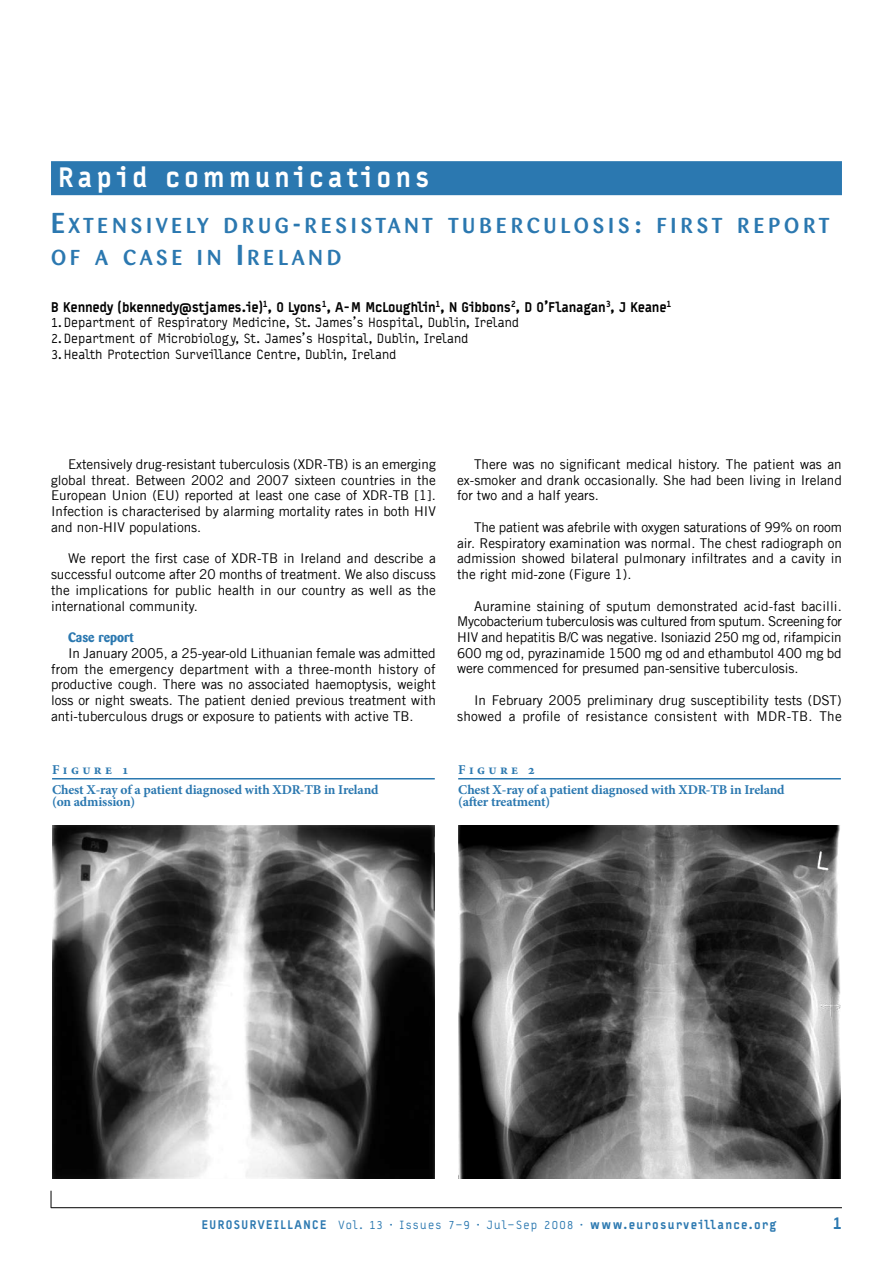
<style>
.page{position:relative;width:893px;height:1263px;background:#fff}
.page>*{position:absolute;margin:0;border:0;box-sizing:border-box;transform-origin:0 0}
.t1{font:900 27px "Typestar";letter-spacing:.155em;color:#fff}
.t2{font:500 21.3px/31.5px "Barmeno";letter-spacing:.195em;color:#2b78b0}
.t3{font:900 16.5px "Typestar";color:#2b78b0}
.t4{font:13.5px/15.8px "Trade Gothic LT";color:#000;text-align:justify}
.t5{font:13.5px "Typestar";letter-spacing:-.015em;color:#000}
.t6{font:700 13.5px/20.5px "Minion Pro";letter-spacing:-.01em;color:#2b78b0}
.t7{font:900 13.5px "Typestar";letter-spacing:-.02em;color:#000}
.t8{font:700 13.5px "Barmeno";color:#2b78b0}
.t9{font:900 12px "Typestar";letter-spacing:.115em;color:#2b78b0}
.s1{font-size:28.5px}
.s2{font-weight:400}
</style>
<div class="page">
<hr style="left:51px;top:1207px;width:791px;height:1px;background:#000">
<svg style="left:51px;top:1191px;width:1px;height:17px"></svg>
<div style="left:51px;top:161px;width:791px;height:34px;background:#2b78b0"></div>
<hr style="left:52px;top:778px;width:383px;height:1px;background:#2b78b0">
<img style="left:52px;top:825px;width:383px;height:353px">
<hr style="left:458px;top:778px;width:383px;height:1px;background:#2b78b0">
<img style="left:458px;top:825px;width:383px;height:353px">
<h1 class="t1" style="left:58px;top:160px;width:373px">Rapid communications</h1>
<h2 class="t2" style="left:51px;top:210px;width:780px"><span class="s1">E</span>XTENSIVELY DRUG<span class="s1">-</span>RESISTANT TUBERCULOSIS<span class="s1">:</span> FIRST REPORT<br>OF A CASE IN <span class="s1">I</span>RELAND</h2>
<p class="t7" style="left:51px;top:298px;width:622px">B Kennedy (bkennedy@stjames.ie)<sup>1</sup>, O Lyons<sup>1</sup>, A-M McLoughlin<sup>1</sup>, N Gibbons<sup>2</sup>, D O’Flanagan<sup>3</sup>, J Keane<sup>1</sup></p>
<p class="t5" style="left:51px;top:315px;width:470px">1. Department of Respiratory Medicine, St. James’s Hospital, Dublin, Ireland</p>
<p class="t5" style="left:51px;top:331px;width:419px">2. Department of Microbiology, St. James’s Hospital, Dublin, Ireland</p>
<p class="t5" style="left:51px;top:347px;width:347px">3. Health Protection Surveillance Centre, Dublin, Ireland</p>
<p class="t4" style="left:51px;top:456px;width:386px;text-indent:17px">Extensively drug-resistant tuberculosis (XDR-TB) is an emerging global threat. Between 2002 and 2007 sixteen countries in the European Union (EU) reported at least one case of XDR-TB [1].<br>Infection is characterised by alarming mortality rates in both HIV and non-HIV populations.</p>
<p class="t4" style="left:51px;top:551px;width:386px;text-indent:17px">We report the first case of XDR-TB in Ireland and describe a successful outcome after 20 months of treatment. We also discuss the implications for public health in our country as well as the international community.</p>
<p class="t8" style="left:68px;top:629px;width:67px">Case report</p>
<p class="t4" style="left:51px;top:645px;width:386px;text-indent:17px">In January 2005, a 25-year-old Lithuanian female was admitted from the emergency department with a three-month history of productive cough. There was no associated haemoptysis, weight loss or night sweats. The patient denied previous treatment with anti-tuberculous drugs or exposure to patients with active TB.</p>
<p class="t6" style="left:52px;top:759px;width:328px">Figure 1<br>Chest X-ray of a patient diagnosed with XDR-TB in Ireland</p>
<p class="t6" style="left:52px;top:791px;width:85px">(on admission)</p>
<p class="t4" style="left:457px;top:456px;width:386px;text-indent:17px">There was no significant medical history. The patient was an ex-smoker and drank occasionally. She had been living in Ireland for two and a half years.</p>
<p class="t4" style="left:457px;top:519px;width:386px;text-indent:17px">The patient was afebrile with oxygen saturations of 99% on room air. Respiratory examination was normal. The chest radiograph on admission showed bilateral pulmonary infiltrates and a cavity in the right mid-zone (Figure 1).</p>
<p class="t4" style="left:457px;top:598px;width:386px;text-indent:17px">Auramine staining of sputum demonstrated acid-fast bacilli.<br>Mycobacterium tuberculosis was cultured from sputum. Screening for HIV and hepatitis B/C was negative. Isoniazid 250 mg od, rifampicin 600 mg od, pyrazinamide 1500 mg od and ethambutol 400 mg bd were commenced for presumed pan-sensitive tuberculosis.</p>
<p class="t4" style="left:457px;top:692px;width:386px;text-align:right">In February 2005 preliminary drug susceptibility tests (DST) showed a profile of resistance consistent with MDR-TB. The</p>
<p class="t6" style="left:458px;top:759px;width:328px">Figure 2<br>Chest X-ray of a patient diagnosed with XDR-TB in Ireland</p>
<p class="t6" style="left:458px;top:791px;width:94px">(after treatment)</p>
<p class="t9" style="left:202px;top:1217px;width:576px">EUROSURVEILLANCE <span class="s2">Vol. 13 · Issues 7–9 · Jul–Sep 2008 ·</span> www.eurosurveillance.org</p>
<p class="t3" style="left:833px;top:1213px;width:11px">1</p>
</div>
